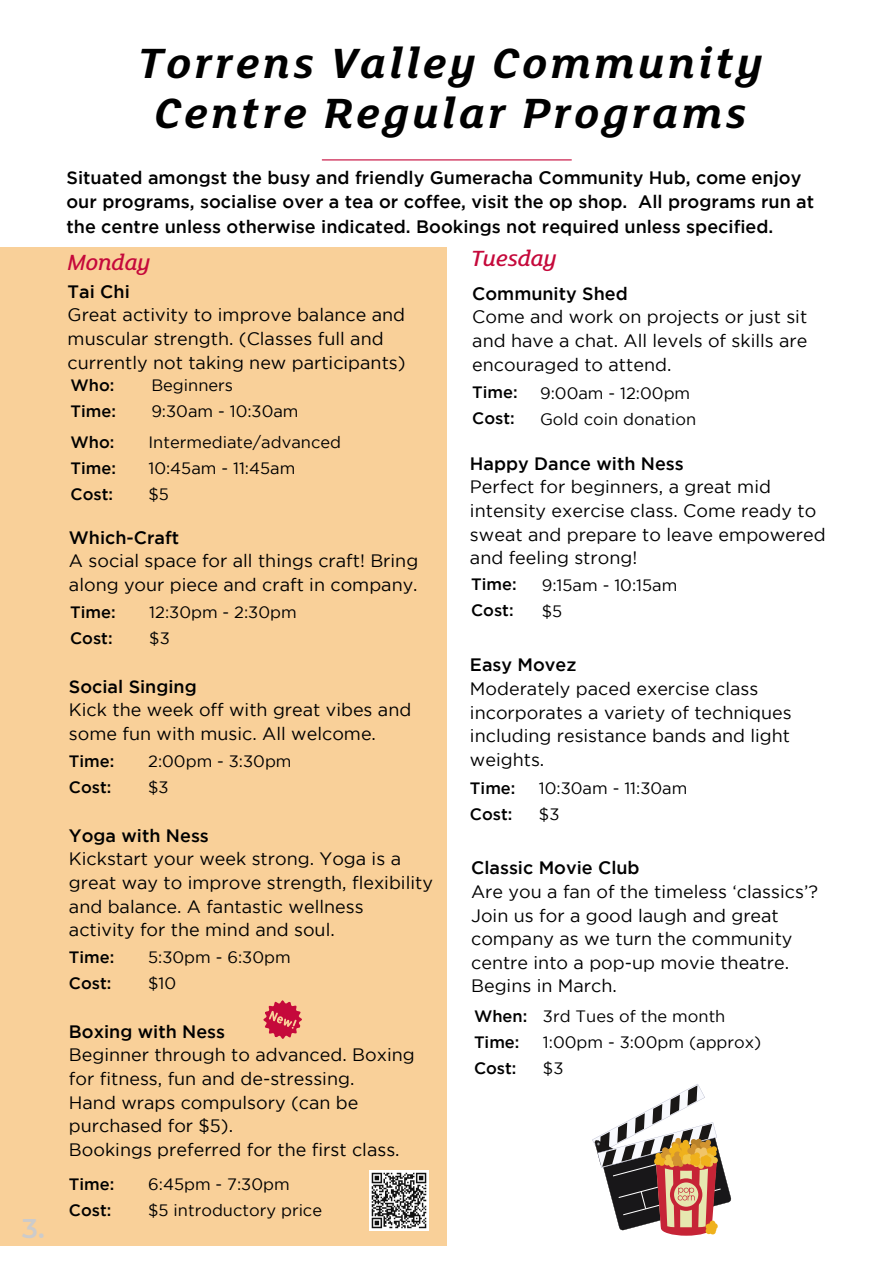
<style>
.page{position:relative;width:894px;height:1264px;background:#fff}
.page>*{position:absolute;margin:0;border:0;box-sizing:border-box;transform-origin:0 0}
.t1{font:italic 700 46.05px/49.5px "FS Lola";letter-spacing:.07em;color:#000;text-align:center}
.t2{font:600 27px "Montserrat";color:#cccbcb}
.t3{font:italic 500 24px "FS Lola";color:#c5093b}
.t4{font:18px/23.7px "Gotham";color:#000}
.t5{font:500 18px/24.8px "Gotham";color:#000}
.t6{font:16.5px "Gotham";color:#000}
.t7{font:500 16.5px/25.8px "Gotham";color:#000}
</style>
<div class="page">
<div style="left:0;top:247px;width:446px;height:998px;background:#f9d099"></div>
<hr style="left:322px;top:159px;width:249px;height:1px;background:#c5093b">
<svg style="left:263px;top:1000px;width:39px;height:39px"></svg>
<div style="left:660px;top:1220px;width:51px;height:15px;background:#c62436;border-radius:50%"></div>
<svg style="left:592px;top:1084px;width:139px;height:150px"></svg>
<img style="left:369px;top:1170px;width:60px;height:60px">
<h1 class="t2" style="left:22px;top:1211px;width:24px">3.</h1>
<p class="t1" style="left:138px;top:42px;width:626px">Torrens Valley Community<br>Centre Regular Programs</p>
<h4 class="t5" style="left:66px;top:166px;width:749px">Situated amongst the busy and friendly Gumeracha Community Hub, come enjoy our programs, socialise over a tea or coffee, visit the op shop. All programs run at the centre unless otherwise indicated. Bookings not required unless specified.</h4>
<h3 class="t3" style="left:68px;top:252px;width:84px">Monday</h3>
<p class="t5" style="left:68px;top:280px;width:64px">Tai Chi</p>
<p class="t4" style="left:68px;top:304px;width:339px">Great activity to improve balance and muscular strength. (Classes full and currently not taking new participants)</p>
<h4 class="t7" style="left:70px;top:374px;width:47px">Who:<br>Time:</h4>
<p class="t6" style="left:151px;top:379px;width:83px">Beginners</p>
<h4 class="t3" style="left:471px;top:248px;width:87px">Tuesday</h4>
<p class="t5" style="left:472px;top:282px;width:157px">Community Shed</p>
<h4 class="t4" style="left:472px;top:306px;width:336px;text-align:justify">Come and work on projects or just sit and have a chat. All levels of skills are encouraged to attend.</h4>
<h2 class="t7" style="left:472px;top:380px;width:47px">Time:<br>Cost:</h2>
<p class="t6" style="left:540px;top:386px;width:152px">9:00am - 12:00pm</p>
<p class="t6" style="left:540px;top:412px;width:157px">Gold coin donation</p>
<h4 class="t6" style="left:151px;top:405px;width:149px">9:30am - 10:30am</h4>
<p class="t7" style="left:70px;top:431px;width:47px;text-align:justify">Who:<br>Time:<br>Cost:</p>
<p class="t6" style="left:148px;top:436px;width:194px">Intermediate/advanced</p>
<p class="t6" style="left:148px;top:462px;width:148px">10:45am - 11:45am</p>
<p class="t6" style="left:148px;top:488px;width:22px">$5</p>
<p class="t5" style="left:69px;top:526px;width:112px">Which-Craft</p>
<h4 class="t4" style="left:69px;top:550px;width:351px">A social space for all things craft! Bring along your piece and craft in company.</h4>
<p class="t6" style="left:149px;top:606px;width:149px">12:30pm - 2:30pm</p>
<p class="t6" style="left:149px;top:632px;width:22px">$3</p>
<p class="t7" style="left:70px;top:600px;width:47px">Time:<br>Cost:</p>
<p class="t5" style="left:69px;top:675px;width:129px">Social Singing</p>
<p class="t4" style="left:69px;top:699px;width:344px">Kick the week off with great vibes and some fun with music. All welcome.</p>
<p class="t6" style="left:148px;top:755px;width:145px">2:00pm - 3:30pm</p>
<h3 class="t6" style="left:148px;top:781px;width:22px">$3</h3>
<p class="t7" style="left:69px;top:749px;width:47px">Time:<br>Cost:</p>
<h4 class="t5" style="left:69px;top:824px;width:141px">Yoga with Ness</h4>
<p class="t4" style="left:69px;top:848px;width:365px">Kickstart your week strong. Yoga is a great way to improve strength, flexibility and balance. A fantastic wellness activity for the mind and soul.</p>
<p class="t6" style="left:148px;top:951px;width:144px">5:30pm - 6:30pm</p>
<p class="t6" style="left:148px;top:977px;width:30px">$10</p>
<p class="t7" style="left:69px;top:945px;width:47px">Time:<br>Cost:</p>
<p class="t5" style="left:69px;top:1020px;width:158px">Boxing with Ness</p>
<p class="t4" style="left:69px;top:1044px;width:347px">Beginner through to advanced. Boxing for fitness, fun and de-stressing.</p>
<p class="t4" style="left:69px;top:1091px;width:291px">Hand wraps compulsory (can be purchased for $5).</p>
<p class="t4" style="left:69px;top:1138px;width:332px">Bookings preferred for the first class.</p>
<p class="t6" style="left:148px;top:1177px;width:143px">6:45pm - 7:30pm</p>
<p class="t6" style="left:148px;top:1203px;width:175px">$5 introductory price</p>
<p class="t7" style="left:69px;top:1172px;width:47px">Time:<br>Cost:</p>
<h4 class="t5" style="left:470px;top:452px;width:215px">Happy Dance with Ness</h4>
<p class="t4" style="left:470px;top:476px;width:357px">Perfect for beginners, a great mid intensity exercise class. Come ready to sweat and prepare to leave empowered and feeling strong!</p>
<p class="t7" style="left:471px;top:572px;width:47px">Time:<br>Cost:</p>
<p class="t6" style="left:541px;top:579px;width:137px">9:15am - 10:15am</p>
<p class="t6" style="left:541px;top:605px;width:22px">$5</p>
<h4 class="t5" style="left:470px;top:654px;width:108px">Easy Movez</h4>
<p class="t4" style="left:470px;top:678px;width:323px">Moderately paced exercise class incorporates a variety of techniques including resistance bands and light weights.</p>
<p class="t7" style="left:470px;top:776px;width:47px">Time:<br>Cost:</p>
<p class="t6" style="left:539px;top:782px;width:150px">10:30am - 11:30am</p>
<p class="t6" style="left:539px;top:808px;width:22px">$3</p>
<p class="t5" style="left:471px;top:856px;width:170px">Classic Movie Club</p>
<p class="t4" style="left:471px;top:880px;width:348px">Are you a fan of the timeless ‘classics’?<br>Join us for a good laugh and great company as we turn the community centre into a pop-up movie theatre.</p>
<p class="t4" style="left:471px;top:975px;width:147px">Begins in March.</p>
<p class="t6" style="left:543px;top:1009px;width:184px">3rd Tues of the month</p>
<p class="t6" style="left:543px;top:1035px;width:220px">1:00pm - 3:00pm (approx)</p>
<p class="t6" style="left:543px;top:1061px;width:22px">$3</p>
<p class="t7" style="left:474px;top:1004px;width:55px">When:<br>Time:<br>Cost:</p>
</div>
